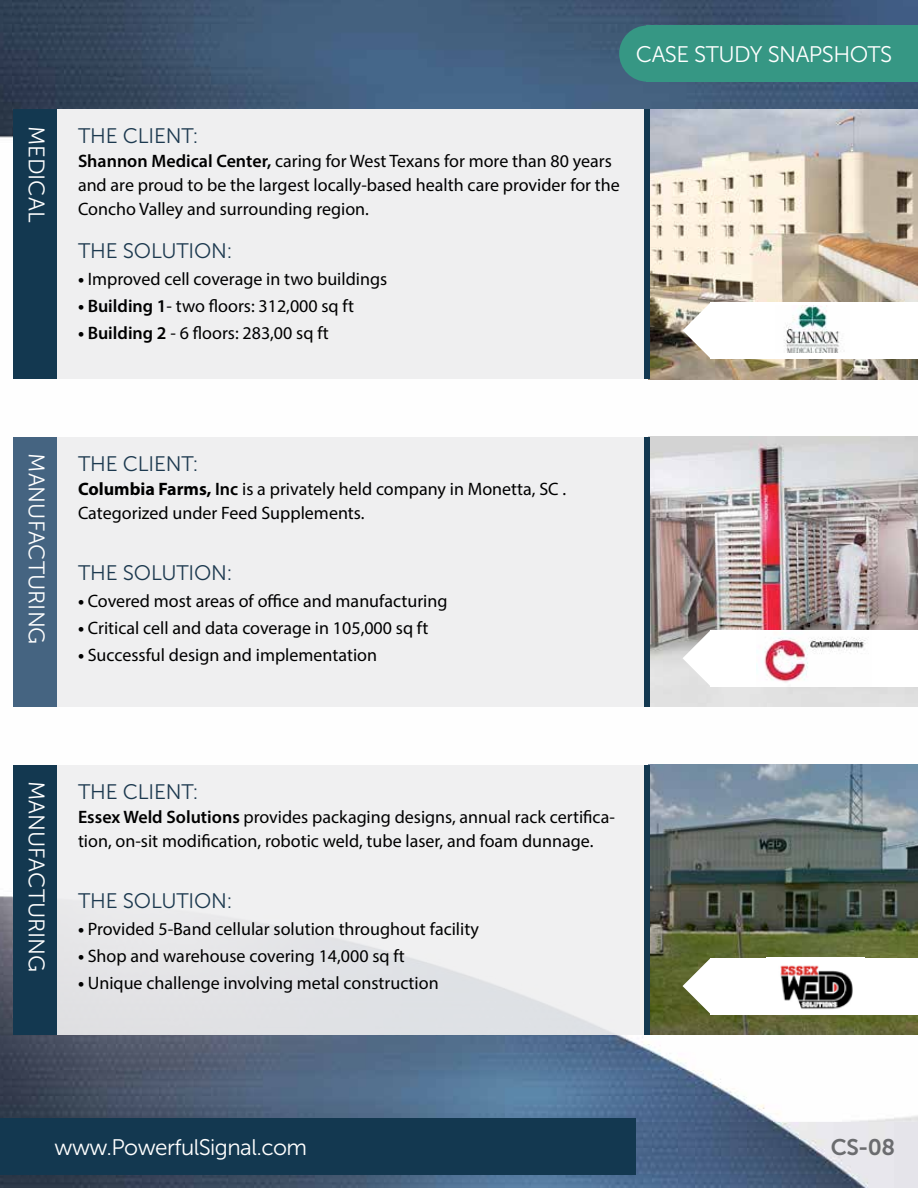
<style>
.page{position:relative;width:918px;height:1188px;background:#fff}
.page>*{position:absolute;margin:0;border:0;box-sizing:border-box;transform-origin:0 0}
.t1{font:22.5px "Museo Sans 300";letter-spacing:-.025em;color:#fff}
.t2{font:22.5px "Museo Sans 300";color:#fff}
.t3{font:22.5px "Museo Sans 700";color:#6b6c6f}
.t4{font:21px "Museo Sans 300";letter-spacing:-.01em;color:#1c394f}
.t5{font:18px/24px "Myriad Pro";color:#000}
.s1{font-weight:600}
.s2{font-weight:700}
</style>
<div class="page">
<img style="left:0;top:0;width:918px;height:1188px">
<div style="left:53px;top:109px;width:594px;height:270px;background:#efeff0"></div>
<div style="left:53px;top:437px;width:594px;height:270px;background:#efeff0"></div>
<div style="left:53px;top:765px;width:594px;height:270px;background:linear-gradient(to bottom,#f4f4f4,#e3e4e7)"></div>
<div style="left:619px;top:25px;width:56px;height:57px;background:#369784;border-radius:50%"></div>
<div style="left:647px;top:26px;width:271px;height:56px;background:#369784"></div>
<div style="left:0;top:1118px;width:635px;height:56px;background:#133850"></div>
<img style="left:650px;top:109px;width:268px;height:270px">
<svg style="left:683px;top:302px;width:28px;height:57px"></svg>
<img style="left:650px;top:437px;width:268px;height:270px">
<img style="left:650px;top:765px;width:268px;height:270px">
<svg style="left:683px;top:630px;width:27px;height:56px"></svg>
<svg style="left:683px;top:958px;width:27px;height:56px"></svg>
<div style="left:711px;top:302px;width:207px;height:57px;background:#fff"></div>
<img style="left:784px;top:306px;width:56px;height:47px">
<div style="left:710px;top:630px;width:208px;height:56px;background:#fff"></div>
<img style="left:761px;top:637px;width:105px;height:45px">
<div style="left:710px;top:958px;width:208px;height:56px;background:#fff"></div>
<img style="left:780px;top:965px;width:73px;height:44px">
<div style="left:644px;top:109px;width:6px;height:270px;background:#133850"></div>
<div style="left:644px;top:437px;width:6px;height:270px;background:#133850"></div>
<div style="left:644px;top:765px;width:6px;height:270px;background:#133850"></div>
<div style="left:14px;top:109px;width:43px;height:270px;background:#133850"></div>
<div style="left:14px;top:437px;width:43px;height:270px;background:#456481"></div>
<div style="left:14px;top:765px;width:43px;height:270px;background:#133850"></div>
<p class="t2" style="left:49px;top:126px;width:98px;rotate:90deg">MEDICAL</p>
<p class="t1" style="left:636px;top:42px;width:258px">CASE STUDY SNAPSHOTS</p>
<p class="t4" style="left:78px;top:125px;width:122px">THE CLIENT:</p>
<p class="t5" style="left:78px;top:149px;width:543px"><span class="s1">Shannon Medical Center,</span> caring for West Texans for more than 80 years and are proud to be the largest locally-based health care provider for the<br>Concho Valley and surrounding region.</p>
<p class="t4" style="left:78px;top:240px;width:156px">THE SOLUTION:</p>
<p class="t5" style="left:78px;top:267px;width:311px"><span class="s2">•</span> Improved cell coverage in two buildings</p>
<p class="t5" style="left:78px;top:294px;width:278px"><span class="s2">•</span> <span class="s1">Building 1</span>- two floors: 312,000 sq ft</p>
<p class="t5" style="left:78px;top:321px;width:252px"><span class="s2">•</span> <span class="s1">Building 2</span> - 6 floors: 283,00 sq ft</p>
<p class="t2" style="left:49px;top:453px;width:193px;rotate:90deg">MANUFACTURING</p>
<p class="t4" style="left:78px;top:452px;width:122px">THE CLIENT:</p>
<p class="t5" style="left:78px;top:477px;width:490px"><span class="s2">Columbia Farms,</span> <span class="s1">Inc</span> is a privately held company in Monetta, SC .<br>Categorized under Feed Supplements.</p>
<p class="t4" style="left:78px;top:562px;width:156px">THE SOLUTION:</p>
<p class="t5" style="left:78px;top:589px;width:371px"><span class="s2">•</span> Covered most areas of office and manufacturing</p>
<p class="t5" style="left:78px;top:616px;width:352px"><span class="s2">•</span> Critical cell and data coverage in 105,000 sq ft</p>
<p class="t5" style="left:78px;top:643px;width:301px"><span class="s2">•</span> Successful design and implementation</p>
<p class="t2" style="left:49px;top:781px;width:193px;rotate:90deg">MANUFACTURING</p>
<p class="t4" style="left:78px;top:780px;width:122px">THE CLIENT:</p>
<p class="t5" style="left:78px;top:804px;width:538px"><span class="s1">Essex Weld Solutions</span> provides packaging designs, annual rack certifica&shy;tion, on-sit modification, robotic weld, tube laser, and foam dunnage.</p>
<p class="t4" style="left:78px;top:889px;width:156px">THE SOLUTION:</p>
<p class="t5" style="left:78px;top:917px;width:403px"><span class="s2">•</span> Provided 5-Band cellular solution throughout facility</p>
<p class="t5" style="left:78px;top:944px;width:328px"><span class="s2">•</span> Shop and warehouse covering 14,000 sq ft</p>
<p class="t5" style="left:78px;top:971px;width:362px"><span class="s2">•</span> Unique challenge involving metal construction</p>
<p class="t1" style="left:55px;top:1135px;width:254px">www.PowerfulSignal.com</p>
<p class="t3" style="left:831px;top:1134px;width:66px">CS-08</p>
</div>
